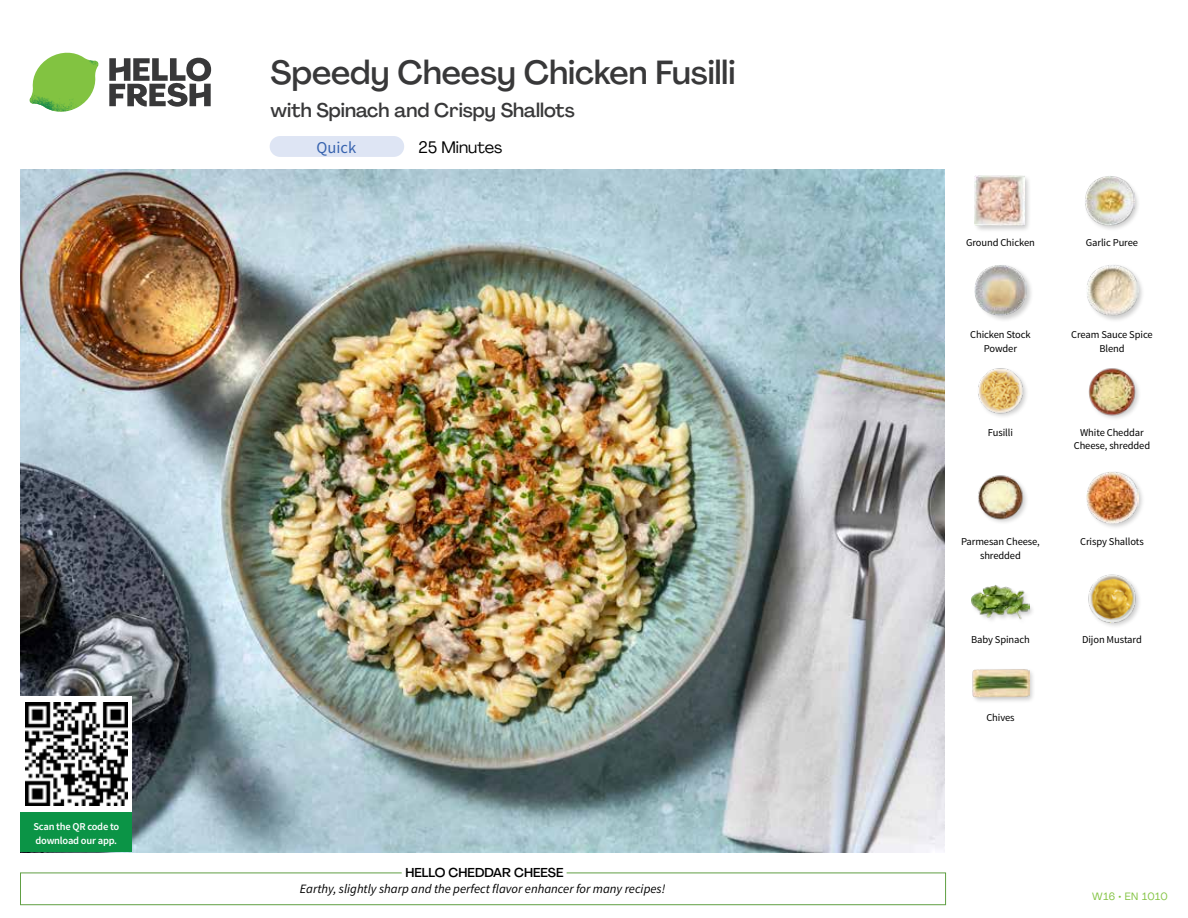
<style>
.page{position:relative;width:1188px;height:918px;background:#fff}
.page>*{position:absolute;margin:0;border:0;box-sizing:border-box;transform-origin:0 0}
.t1{font:500 33px "Agrandir";letter-spacing:-.005em;color:#383839}
.t2{font:500 19.5px "Agrandir";color:#383839}
.t3{font:16.5px "Agrandir";color:#000}
.t4{font:16.5px "Source Sans Pro";color:#3763af}
.t5{font:italic 12.75px "Source Sans Pro";color:#000}
.t6{font:500 12.75px "Agrandir";color:#000}
.t7{font:10.5px/13.5px "Source Sans Pro";letter-spacing:-.01em;color:#000;text-align:center}
.t8{font:600 10.5px/13.5px "Source Sans Pro";letter-spacing:-.02em;color:#fff}
.t9{font:10.5px "Agrandir";letter-spacing:.045em;color:#82c341}
</style>
<div class="page">
<svg style="left:109px;top:57px;width:102px;height:50px"></svg>
<svg style="left:34px;top:53px;width:62px;height:40px"></svg>
<img style="left:67px;top:53px;width:32px;height:26px">
<img style="left:33px;top:75px;width:59px;height:11px">
<img style="left:29px;top:79px;width:61px;height:33px">
<img style="left:65px;top:86px;width:27px;height:25px">
<div style="left:20px;top:873px;width:926px;height:32px;border:1px solid #609f43"></div>
<div style="left:402px;top:865px;width:165px;height:15px;background:#fff"></div>
<img style="left:21px;top:170px;width:924px;height:682px">
<div style="left:270px;top:136px;width:134px;height:21px;background:#dee5f4;border-radius:10px"></div>
<div style="left:972px;top:668px;width:63px;height:37px;background:#000;opacity:.2"></div>
<img style="left:972px;top:668px;width:57px;height:37px">
<img style="left:1088px;top:574px;width:52px;height:52px">
<div style="left:1086px;top:263px;width:59px;height:60px;background:#000;opacity:.2"></div>
<img style="left:1086px;top:264px;width:52px;height:52px">
<div style="left:973px;top:174px;width:59px;height:59px;background:#000;opacity:.2"></div>
<img style="left:975px;top:176px;width:50px;height:50px">
<div style="left:1084px;top:175px;width:56px;height:57px;background:#000;opacity:.2"></div>
<img style="left:1084px;top:176px;width:50px;height:50px">
<div style="left:974px;top:263px;width:60px;height:59px;background:#000;opacity:.2"></div>
<img style="left:975px;top:264px;width:52px;height:52px">
<img style="left:978px;top:368px;width:49px;height:49px">
<img style="left:1088px;top:368px;width:51px;height:51px">
<img style="left:978px;top:475px;width:49px;height:48px">
<div style="left:970px;top:584px;width:66px;height:41px;background:#000;opacity:.2"></div>
<img style="left:972px;top:584px;width:57px;height:41px">
<div style="left:1086px;top:471px;width:59px;height:60px;background:#000;opacity:.2"></div>
<img style="left:1086px;top:472px;width:52px;height:51px">
<div style="left:21px;top:811px;width:111px;height:41px;background:#0b9446"></div>
<div style="left:21px;top:696px;width:111px;height:115px;background:#fff"></div>
<img style="left:25px;top:703px;width:103px;height:102px">
<h1 class="t1" style="left:271px;top:52px;width:466px">Speedy Cheesy Chicken Fusilli</h1>
<h2 class="t2" style="left:271px;top:98px;width:306px">with Spinach and Crispy Shallots</h2>
<h3 class="t3" style="left:418px;top:137px;width:86px">25 Minutes</h3>
<h3 class="t4" style="left:317px;top:137px;width:41px">Quick</h3>
<p class="t8" style="left:33px;top:820px;width:87px">Scan the QR code to download our app.</p>
<p class="t6" style="left:405px;top:864px;width:160px">HELLO CHEDDAR CHEESE</p>
<p class="t5" style="left:300px;top:881px;width:367px">Earthy, slightly sharp and the perfect flavor enhancer for many recipes!</p>
<p class="t7" style="left:966px;top:236px;width:70px">Ground Chicken</p>
<p class="t7" style="left:1086px;top:236px;width:54px">Garlic Puree</p>
<p class="t7" style="left:970px;top:328px;width:62px">Chicken Stock<br>Powder</p>
<p class="t7" style="left:1071px;top:328px;width:83px">Cream Sauce Spice<br>Blend</p>
<p class="t7" style="left:988px;top:425px;width:27px">Fusilli</p>
<p class="t7" style="left:1074px;top:425px;width:78px">White Cheddar<br>Cheese, shredded</p>
<p class="t7" style="left:961px;top:535px;width:80px">Parmesan Cheese, shredded</p>
<p class="t7" style="left:971px;top:633px;width:60px">Baby Spinach</p>
<p class="t7" style="left:986px;top:711px;width:30px">Chives</p>
<p class="t7" style="left:1080px;top:535px;width:65px">Crispy Shallots</p>
<p class="t7" style="left:1082px;top:633px;width:61px">Dijon Mustard</p>
<p class="t9" style="left:1092px;top:890px;width:77px">W16 • EN 1010</p>
</div>
